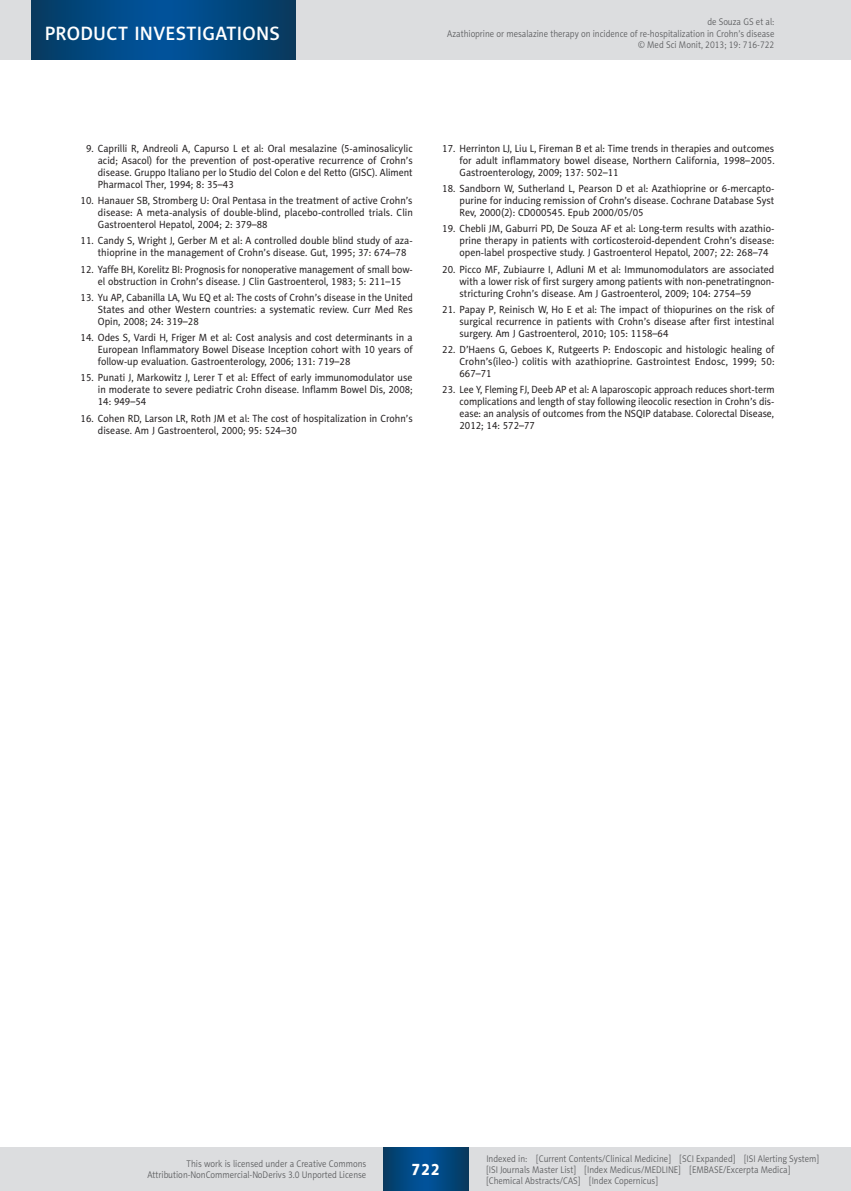
<style>
.page{position:relative;width:851px;height:1191px;background:#fff}
.page>*{position:absolute;margin:0;border:0;box-sizing:border-box;transform-origin:0 0}
.t1{font:19.5px "Naomi Sans EFN Medium";letter-spacing:.015em;color:#fff}
.t2{font:16.5px "Naomi Sans EFN Heavy";color:#fff}
.MSM_Referencje_punkt{font:10.5px/12px "Naomi Sans EFN";color:#231f20;text-align:justify;scale:.95 1}
.MSM_Referencje_punkt-2{font:10.5px/12px "Naomi Sans EFN";color:#231f20;text-align:justify;scale:.94 1}
.MSM_Referencje_punkt-3{font:10.5px/12px "Naomi Sans EFN";color:#231f20;text-align:center;scale:.93 1}
.t3{font:9.75px/11.2px "Naomi Sans EFN Light";color:#57585a;text-align:right;scale:.9 1}
</style>
<div class="page">
<div style="left:0;top:1148px;width:850px;height:43px;background:#dcdddf"></div>
<svg style="left:383px;top:1148px;width:85px;height:42px;background:#02477e"></svg>
<div style="left:0;top:0;width:850px;height:60px;background:#dcdddf"></div>
<svg style="left:32px;top:0;width:264px;height:60px;background:#02477e"></svg>
<h1 class="t1" style="left:45px;top:22px;width:237px">PRODUCT INVESTIGATIONS</h1>
<p class="t3" style="left:447px;top:16px;width:365px">de Souza GS et al:<br>Azathioprine or mesalazine therapy on incidence of re-hospitalization in Crohn’s disease © Med Sci Monit, 2013; 19: 716-722</p>
<p class="MSM_Referencje_punkt" style="left:98px;top:142px;width:333px;text-indent:-12px">9. Caprilli R, Andreoli A, Capurso L et al: Oral mesalazine (5-aminosalicylic acid; Asacol) for the prevention of post-operative recurrence of Crohn’s disease. Gruppo Italiano per lo Studio del Colon e del Retto (GISC). Aliment Pharmacol Ther, 1994; 8: 35–43</p>
<p class="MSM_Referencje_punkt" style="left:98px;top:195px;width:333px;text-indent:-17px">10. Hanauer SB, Stromberg U: Oral Pentasa in the treatment of active Crohn’s disease: A meta-analysis of double-blind, placebo-controlled trials. Clin Gastroenterol Hepatol, 2004; 2: 379–88</p>
<p class="MSM_Referencje_punkt" style="left:98px;top:235px;width:333px;text-indent:-17px">11. Candy S, Wright J, Gerber M et al: A controlled double blind study of aza&shy;thioprine in the management of Crohn’s disease. Gut, 1995; 37: 674–78</p>
<p class="MSM_Referencje_punkt-3" style="left:81px;top:263px;width:358px">12. Yaffe BH, Korelitz BI: Prognosis for nonoperative management of small bow&shy;el obstruction in Crohn’s disease. J Clin Gastroenterol, 1983; 5: 211–15</p>
<p class="MSM_Referencje_punkt-2" style="left:98px;top:291px;width:336px;text-indent:-17px">13. Yu AP, Cabanilla LA, Wu EQ et al: The costs of Crohn’s disease in the United States and other Western countries: a systematic review. Curr Med Res Opin, 2008; 24: 319–28</p>
<p class="MSM_Referencje_punkt" style="left:98px;top:332px;width:333px;text-indent:-17px">14. Odes S, Vardi H, Friger M et al: Cost analysis and cost determinants in a European Inflammatory Bowel Disease Inception cohort with 10 years of follow-up evaluation. Gastroenterology, 2006; 131: 719–28</p>
<p class="MSM_Referencje_punkt" style="left:98px;top:372px;width:333px;text-indent:-17px">15. Punati J, Markowitz J, Lerer T et al: Effect of early immunomodulator use in moderate to severe pediatric Crohn disease. Inflamm Bowel Dis, 2008; 14: 949–54</p>
<p class="MSM_Referencje_punkt" style="left:98px;top:412px;width:333px;text-indent:-17px">16. Cohen RD, Larson LR, Roth JM et al: The cost of hospitalization in Crohn’s disease. Am J Gastroenterol, 2000; 95: 524–30</p>
<p class="MSM_Referencje_punkt" style="left:459px;top:142px;width:333px;text-indent:-17px">17. Herrinton LJ, Liu L, Fireman B et al: Time trends in therapies and outcomes for adult inflammatory bowel disease, Northern California, 1998–2005.<br>Gastroenterology, 2009; 137: 502–11</p>
<p class="MSM_Referencje_punkt" style="left:459px;top:183px;width:333px;text-indent:-17px">18. Sandborn W, Sutherland L, Pearson D et al: Azathioprine or 6-mercapto&shy;purine for inducing remission of Crohn’s disease. Cochrane Database Syst Rev, 2000(2): CD000545. Epub 2000/05/05</p>
<p class="MSM_Referencje_punkt" style="left:459px;top:223px;width:333px;text-indent:-17px">19. Chebli JM, Gaburri PD, De Souza AF et al: Long-term results with azathio&shy;prine therapy in patients with corticosteroid-dependent Crohn’s disease: open-label prospective study. J Gastroenterol Hepatol, 2007; 22: 268–74</p>
<p class="MSM_Referencje_punkt" style="left:459px;top:263px;width:333px;text-indent:-17px">20. Picco MF, Zubiaurre I, Adluni M et al: Immunomodulators are associated with a lower risk of first surgery among patients with non-penetratingnon&shy;stricturing Crohn’s disease. Am J Gastroenterol, 2009; 104: 2754–59</p>
<p class="MSM_Referencje_punkt" style="left:459px;top:303px;width:333px;text-indent:-17px">21. Papay P, Reinisch W, Ho E et al: The impact of thiopurines on the risk of surgical recurrence in patients with Crohn’s disease after first intestinal surgery. Am J Gastroenterol, 2010; 105: 1158–64</p>
<p class="MSM_Referencje_punkt" style="left:459px;top:344px;width:333px;text-indent:-17px">22. D’Haens G, Geboes K, Rutgeerts P: Endoscopic and histologic healing of Crohn’s(ileo-) colitis with azathioprine. Gastrointest Endosc, 1999; 50:<br>667–71</p>
<p class="MSM_Referencje_punkt-2" style="left:459px;top:384px;width:336px;text-indent:-17px">23. Lee Y, Fleming FJ, Deeb AP et al: A laparoscopic approach reduces short-term complications and length of stay following ileocolic resection in Crohn’s dis&shy;ease: an analysis of outcomes from the NSQIP database. Colorectal Disease, 2012; 14: 572–77</p>
<p class="t3" style="left:147px;top:1158px;width:245px">This work is licensed under a Creative Commons<br>Attribution-NonCommercial-NoDerivs 3.0 Unported License</p>
<h2 class="t2" style="left:411px;top:1159px;width:30px">722</h2>
<p class="t3" style="left:486px;top:1152px;width:371px;text-align:left">Indexed in: [Current Contents/Clinical Medicine] [SCI Expanded] [ISI Alerting System] [ISI Journals Master List] [Index Medicus/MEDLINE] [EMBASE/Excerpta Medica] [Chemical Abstracts/CAS] [Index Copernicus]</p>
</div>
